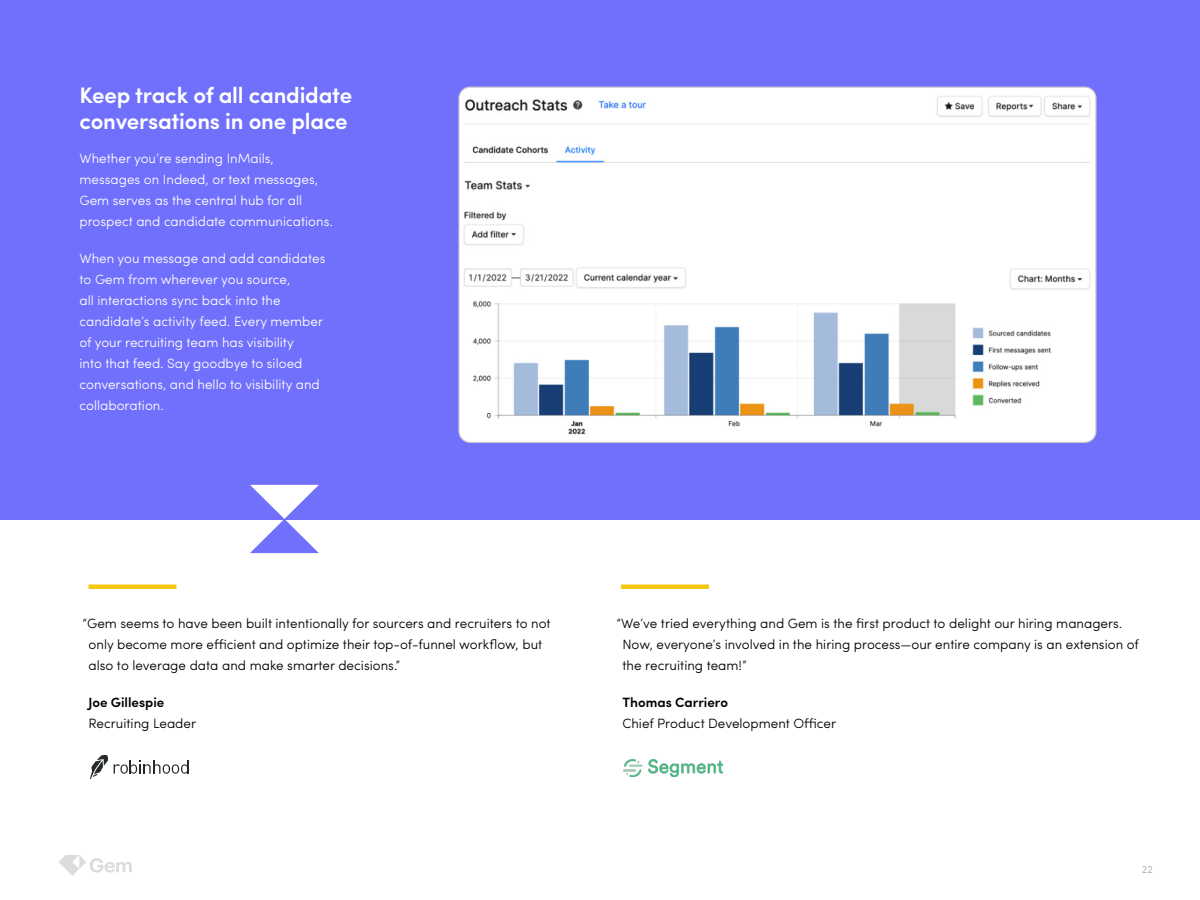
<style>
.page{position:relative;width:1200px;height:900px;background:#fff}
.page>*{position:absolute;margin:0;border:0;box-sizing:border-box;transform-origin:0 0}
.Semibold_subhead{font:600 22.5px/25.5px "Sofia Pro";letter-spacing:-.01em;color:#fff}
.Body_copy{font:300 13.5px/21px "Sofia Pro";color:#000}
.Body_copy-2{font:300 13.5px/21px "Sofia Pro";color:#fff}
.t1{font:10.5px "Sofia Pro";color:#b3b3b3}
.s1{font-weight:600}
</style>
<div class="page">
<svg style="left:59px;top:855px;width:73px;height:21px"></svg>
<div style="left:0;top:0;width:1200px;height:519px;background:#7070fc"></div>
<img style="left:623px;top:759px;width:99px;height:18px">
<hr style="left:621px;top:585px;width:88px;height:4px;background:#f4c80e">
<hr style="left:89px;top:585px;width:88px;height:4px;background:#f4c80e">
<svg style="left:250px;top:485px;width:69px;height:68px"></svg>
<img style="left:459px;top:87px;width:636px;height:354px">
<svg style="left:90px;top:755px;width:18px;height:24px"></svg>
<svg style="left:114px;top:760px;width:74px;height:14px"></svg>
<p class="Semibold_subhead" style="left:80px;top:81px;width:274px">Keep track of all candidate conversations in one place</p>
<p class="Body_copy-2" style="left:80px;top:147px;width:255px">Whether you’re sending InMails, messages on Indeed, or text messages, Gem serves as the central hub for all prospect and candidate communications.</p>
<p class="Body_copy-2" style="left:80px;top:247px;width:247px">When you message and add candidates to Gem from wherever you source,<br>all interactions sync back into the candidate’s activity feed. Every member of your recruiting team has visibility<br>into that feed. Say goodbye to siloed conversations, and hello to visibility and collaboration.</p>
<p class="Body_copy" style="left:89px;top:612px;width:464px;text-indent:-6px">“Gem seems to have been built intentionally for sourcers and recruiters to not only become more efficient and optimize their top-of-funnel workflow, but also to leverage data and make smarter decisions.”</p>
<p class="Body_copy" style="left:89px;top:691px;width:109px"><span class="s1">Joe Gillespie<br></span>Recruiting Leader</p>
<p class="Body_copy" style="left:622px;top:612px;width:518px;text-indent:-6px">“We’ve tried everything and Gem is the first product to delight our hiring managers.<br>Now, everyone’s involved in the hiring process—our entire company is an extension of the recruiting team!”</p>
<p class="Body_copy" style="left:622px;top:691px;width:215px"><span class="s1">Thomas Carriero<br></span>Chief Product Development Officer</p>
<p class="t1" style="left:1142px;top:861px;width:12px">22</p>
</div>
